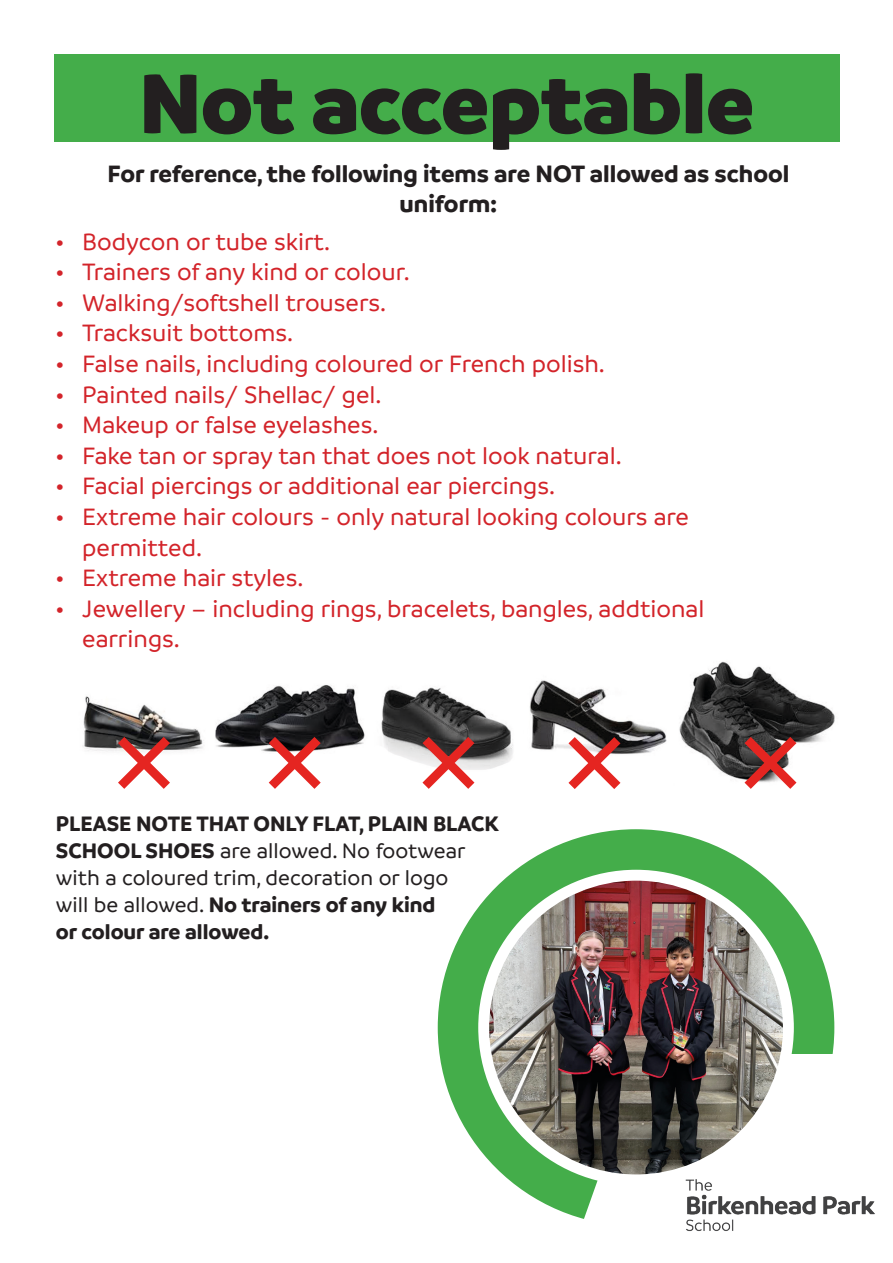
<style>
.page{position:relative;width:893px;height:1263px;background:#fff}
.page>*{position:absolute;margin:0;border:0;box-sizing:border-box;transform-origin:0 0}
.t1{font:900 90px "Branding";color:#231f20}
.t2{font:500 25.5px/30.6px "Branding";color:#d3242a}
.t3{font:700 25.5px/30.6px "Branding";color:#231f20;text-align:center}
.t4{font:700 22.5px/27px "Branding";color:#231f20}
.t5{font:500 22.5px "Branding";color:#231f20}
.s1{font-weight:500}
</style>
<div class="page">
<img style="left:82px;top:661px;width:753px;height:123px">
<div style="left:438px;top:829px;width:396px;height:397px;border:40px solid #44ad4a;border-radius:50%"></div>
<div style="left:700px;top:1055px;width:193px;height:208px;background:#fff"></div>
<svg style="left:568px;top:1089px;width:202px;height:137px"></svg>
<img style="left:489px;top:881px;width:294px;height:293px;border-radius:147px">
<img style="left:682px;top:1156px;width:193px;height:76px">
<div style="left:54px;top:54px;width:785px;height:88px;background:#44ad4a"></div>
<svg style="left:118px;top:737px;width:52px;height:52px"></svg>
<svg style="left:269px;top:737px;width:52px;height:52px"></svg>
<svg style="left:422px;top:737px;width:52px;height:52px"></svg>
<svg style="left:568px;top:737px;width:52px;height:52px"></svg>
<svg style="left:744px;top:737px;width:52px;height:52px"></svg>
<p class="t1" style="left:139px;top:50px;width:617px">Not acceptable</p>
<p class="t3" style="left:108px;top:158px;width:683px">For reference, the following items are NOT allowed as school uniform:</p>
<p class="t2" style="left:55px;top:226px;width:276px">• Bodycon or tube skirt.</p>
<p class="t2" style="left:55px;top:257px;width:356px">• Trainers of any kind or colour.</p>
<p class="t2" style="left:55px;top:287px;width:332px">• Walking/softshell trousers.</p>
<p class="t2" style="left:55px;top:318px;width:239px">• Tracksuit bottoms.</p>
<p class="t2" style="left:55px;top:349px;width:551px">• False nails, including coloured or French polish.</p>
<p class="t2" style="left:55px;top:379px;width:328px">• Painted nails/ Shellac/ gel.</p>
<p class="t2" style="left:55px;top:410px;width:325px">• Makeup or false eyelashes.</p>
<p class="t2" style="left:55px;top:440px;width:568px">• Fake tan or spray tan that does not look natural.</p>
<p class="t2" style="left:55px;top:471px;width:501px">• Facial piercings or additional ear piercings.</p>
<p class="t2" style="left:82px;top:502px;width:608px;text-indent:-27px">• Extreme hair colours - only natural looking colours are permitted.</p>
<p class="t2" style="left:55px;top:563px;width:250px">• Extreme hair styles.</p>
<p class="t2" style="left:82px;top:593px;width:624px;text-indent:-27px">• Jewellery – including rings, bracelets, bangles, addtional earrings.</p>
<p class="t4" style="left:56px;top:810px;width:444px">PLEASE NOTE THAT ONLY FLAT, PLAIN BLACK<br>SCHOOL SHOES <span class="s1">are allowed. No footwear</span></p>
<p class="t5" style="left:56px;top:866px;width:394px">with a coloured trim, decoration or logo</p>
<p class="t4" style="left:56px;top:891px;width:381px"><span class="s1">will be allowed.</span> No trainers of any kind</p>
<p class="t4" style="left:56px;top:918px;width:215px">or colour are allowed.</p>
</div>
